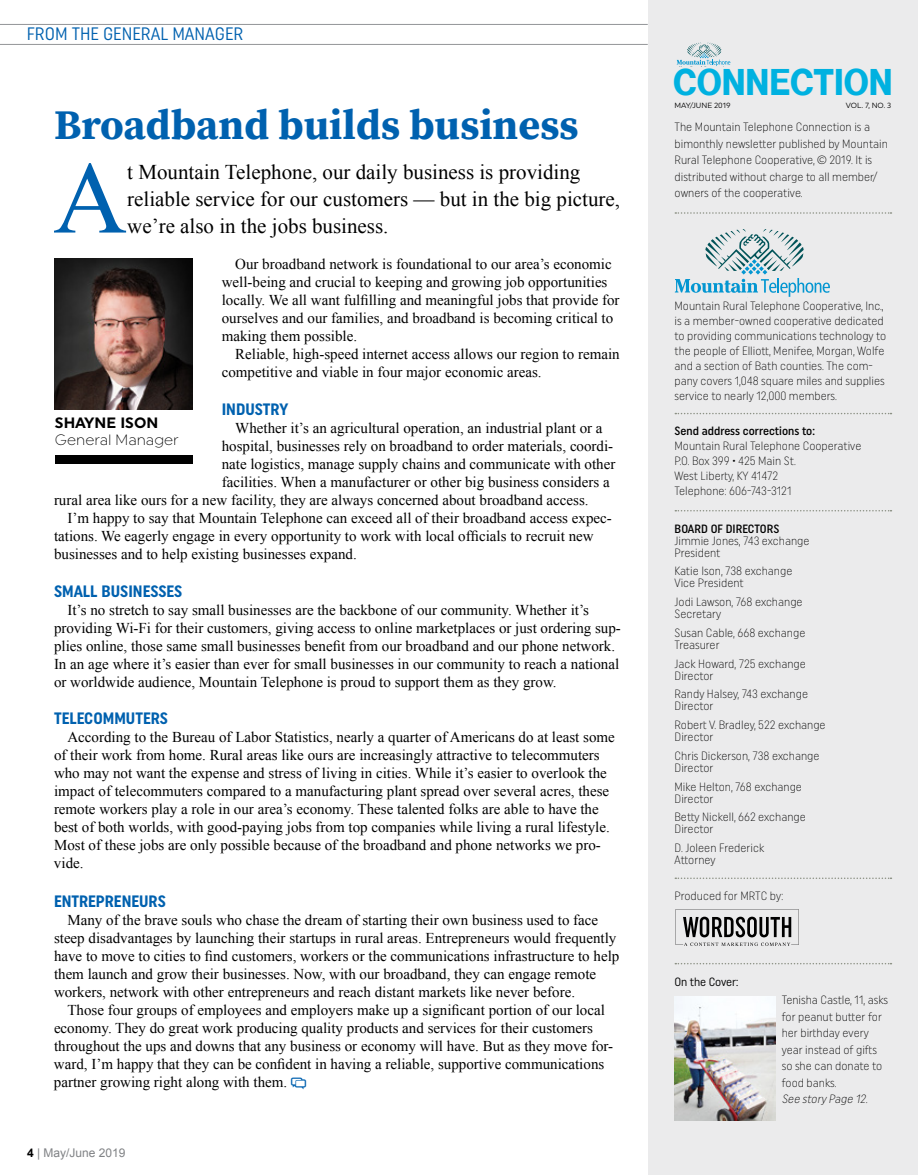
<style>
.page{position:relative;width:918px;height:1175px;background:#fff}
.page>*{position:absolute;margin:0;border:0;box-sizing:border-box;transform-origin:0 0}
.t1{font:102.6px "Times New Roman";color:#0061af}
.t2{font:700 42px "Source Serif Pro";color:#0061af}
.t3{font:36.15px "N Haas Grotesk DS Pro 75 Bd";letter-spacing:.015em;color:#00b1e0;scale:.9 1}
.t4{font:21px/27px "Times New Roman";color:#000}
.t5{font:18px "Uniform Condensed";color:#0061af}
.t6{font:700 16.5px "Uniform Condensed";color:#0061af}
.t7{font:15px/18px "Times New Roman";color:#000}
.t8{font:300 15px "Uniform";color:#000}
.t9{font:700 15px "Uniform";color:#000}
.t10{font:300 12px/12px "Uniform Condensed";color:#000}
.t11{font:500 12px "Uniform Condensed";color:#000}
.t12{font:italic 300 12px "Uniform Condensed";color:#000}
.t13{font:12px "Arial";color:#808285}
.t14{font:12px "Uniform Condensed";letter-spacing:-.01em;color:#000}
.t15{font:7.5px "Uniform";color:#000}
.s1{font-weight:700;color:#000}
</style>
<div class="page">
<img style="left:55px;top:258px;width:138px;height:151px">
<hr style="left:0;top:44px;width:648px;height:1px;background:#939598">
<hr style="left:0;top:24px;width:648px;height:1px;background:#939598">
<div style="left:648px;top:0;width:270px;height:1174px;background:#ebebec"></div>
<svg style="left:675px;top:212px;width:216px;height:2px"></svg>
<svg style="left:675px;top:413px;width:216px;height:1px"></svg>
<svg style="left:675px;top:877px;width:216px;height:2px"></svg>
<svg style="left:675px;top:963px;width:216px;height:1px"></svg>
<div style="left:55px;top:455px;width:138px;height:8px;background:#000"></div>
<svg style="left:675px;top:229px;width:155px;height:68px"></svg>
<svg style="left:675px;top:510px;width:216px;height:1px"></svg>
<svg style="left:675px;top:909px;width:124px;height:37px"></svg>
<img style="left:675px;top:996px;width:100px;height:124px">
<svg style="left:677px;top:43px;width:53px;height:23px"></svg>
<p class="t5" style="left:27px;top:23px;width:218px">FROM THE GENERAL MANAGER</p>
<h2 class="t2" style="left:54px;top:96px;width:526px">Broadband builds business</h2>
<h1 class="t1" style="left:53px;top:129px;width:76px">A</h1>
<h3 class="t4" style="left:127px;top:158px;width:494px">t Mountain Telephone, our daily business is providing reliable service for our customers — but in the big picture, we’re also in the jobs business.</h3>
<p class="t7" style="left:222px;top:255px;width:399px;text-indent:14px">Our broadband network is foundational to our area’s economic well-being and crucial to keeping and growing job opportunities locally. We all want fulfilling and meaningful jobs that provide for ourselves and our families, and broadband is becoming critical to making them possible.</p>
<p class="t7" style="left:222px;top:345px;width:400px;text-indent:14px">Reliable, high-speed internet access allows our region to remain competitive and viable in four major economic areas.</p>
<p class="t6" style="left:222px;top:399px;width:68px">INDUSTRY</p>
<p class="t7" style="left:235px;top:419px;width:369px">Whether it’s an agricultural operation, an industrial plant or a</p>
<p class="t7" style="left:222px;top:437px;width:393px">hospital, businesses rely on broadband to order materials, coordi-</p>
<p class="t7" style="left:222px;top:455px;width:395px">nate logistics, manage supply chains and communicate with other</p>
<p class="t7" style="left:222px;top:473px;width:389px">facilities. When a manufacturer or other big business considers a</p>
<p class="t7" style="left:54px;top:491px;width:536px">rural area like ours for a new facility, they are always concerned about broadband access.</p>
<p class="t7" style="left:68px;top:509px;width:546px">I’m happy to say that Mountain Telephone can exceed all of their broadband access expec-</p>
<p class="t7" style="left:54px;top:527px;width:541px">tations. We eagerly engage in every opportunity to work with local officials to recruit new</p>
<p class="t7" style="left:54px;top:545px;width:304px">businesses and to help existing businesses expand.</p>
<p class="t6" style="left:54px;top:581px;width:130px">SMALL BUSINESSES</p>
<p class="t7" style="left:54px;top:600px;width:568px;text-indent:14px">It’s no stretch to say small businesses are the backbone of our community. Whether it’s providing Wi-Fi for their customers, giving access to online marketplaces or just ordering sup&shy;plies online, those same small businesses benefit from our broadband and our phone network.<br>In an age where it’s easier than ever for small businesses in our community to reach a national or worldwide audience, Mountain Telephone is proud to support them as they grow.</p>
<p class="t6" style="left:54px;top:708px;width:115px">TELECOMMUTERS</p>
<p class="t7" style="left:54px;top:728px;width:562px;text-indent:14px">According to the Bureau of Labor Statistics, nearly a quarter of Americans do at least some of their work from home. Rural areas like ours are increasingly attractive to telecommuters who may not want the expense and stress of living in cities. While it’s easier to overlook the impact of telecommuters compared to a manufacturing plant spread over several acres, these remote workers play a role in our area’s economy. These talented folks are able to have the best of both worlds, with good-paying jobs from top companies while living a rural lifestyle.<br>Most of these jobs are only possible because of the broadband and phone networks we pro&shy;vide.</p>
<p class="t6" style="left:54px;top:891px;width:113px">ENTREPRENEURS</p>
<p class="t7" style="left:54px;top:911px;width:567px;text-indent:14px">Many of the brave souls who chase the dream of starting their own business used to face steep disadvantages by launching their startups in rural areas. Entrepreneurs would frequently have to move to cities to find customers, workers or the communications infrastructure to help them launch and grow their businesses. Now, with our broadband, they can engage remote workers, network with other entrepreneurs and reach distant markets like never before.</p>
<p class="t7" style="left:54px;top:1001px;width:561px;text-indent:14px">Those four groups of employees and employers make up a significant portion of our local economy. They do great work producing quality products and services for their customers throughout the ups and downs that any business or economy will have. But as they move for&shy;ward, I’m happy that they can be confident in having a reliable, supportive communications partner growing right along with them.</p>
<p class="t9" style="left:55px;top:414px;width:105px">SHAYNE ISON</p>
<p class="t8" style="left:55px;top:430px;width:125px">General Manager</p>
<p class="t13" style="left:27px;top:1144px;width:100px"><span class="s1">4</span> | May/June 2019</p>
<h3 class="t3" style="left:674px;top:61px;width:245px">CONNECTION</h3>
<p class="t15" style="left:675px;top:101px;width:58px">MAY/JUNE 2019</p>
<p class="t15" style="left:846px;top:101px;width:47px">VOL. 7, NO. 3</p>
<p class="t10" style="left:675px;top:119px;width:215px;line-height:16.5px">The Mountain Telephone Connection is a bimonthly newsletter published by Mountain Rural Telephone Cooperative, © 2019. It is distributed without charge to all member/ owners of the cooperative.</p>
<p class="t10" style="left:675px;top:298px;width:213px;line-height:15px">Mountain Rural Telephone Cooperative, Inc., is a member-owned cooperative dedicated to providing communications technology to the people of Elliott, Menifee, Morgan, Wolfe and a section of Bath counties. The com&shy;pany covers 1,048 square miles and supplies service to nearly 12,000 members.</p>
<p class="t11" style="left:675px;top:424px;width:142px">Send address corrections to:</p>
<p class="t10" style="left:675px;top:438px;width:188px;line-height:15px">Mountain Rural Telephone Cooperative<br>P.O. Box 399 • 425 Main St.<br>West Liberty, KY 41472<br>Telephone: 606-743-3121</p>
<p class="t11" style="left:675px;top:521px;width:106px">BOARD OF DIRECTORS</p>
<p class="t10" style="left:675px;top:534px;width:136px">Jimmie Jones, 743 exchange<br>President</p>
<p class="t10" style="left:675px;top:565px;width:119px">Katie Ison, 738 exchange<br>Vice President</p>
<p class="t10" style="left:675px;top:595px;width:130px">Jodi Lawson, 768 exchange<br>Secretary</p>
<p class="t10" style="left:675px;top:626px;width:132px">Susan Cable, 668 exchange<br>Treasurer</p>
<p class="t10" style="left:675px;top:657px;width:133px">Jack Howard, 725 exchange<br>Director</p>
<p class="t10" style="left:675px;top:688px;width:135px">Randy Halsey, 743 exchange<br>Director</p>
<p class="t10" style="left:675px;top:718px;width:153px">Robert V. Bradley, 522 exchange<br>Director</p>
<p class="t10" style="left:675px;top:749px;width:147px">Chris Dickerson, 738 exchange<br>Director</p>
<p class="t10" style="left:675px;top:780px;width:129px">Mike Helton, 768 exchange<br>Director</p>
<p class="t10" style="left:675px;top:811px;width:133px">Betty Nickell, 662 exchange<br>Director</p>
<p class="t10" style="left:675px;top:841px;width:91px">D. Joleen Frederick<br>Attorney</p>
<p class="t10" style="left:675px;top:889px;width:110px">Produced for MRTC by:</p>
<p class="t14" style="left:675px;top:974px;width:65px">On the Cover:</p>
<p class="t10" style="left:782px;top:991px;width:108px;line-height:16.5px">Tenisha Castle, 11, asks for peanut butter for her birthday every year instead of gifts so she can donate to food banks.</p>
<p class="t12" style="left:782px;top:1091px;width:90px">See story Page 12.</p>
</div>
